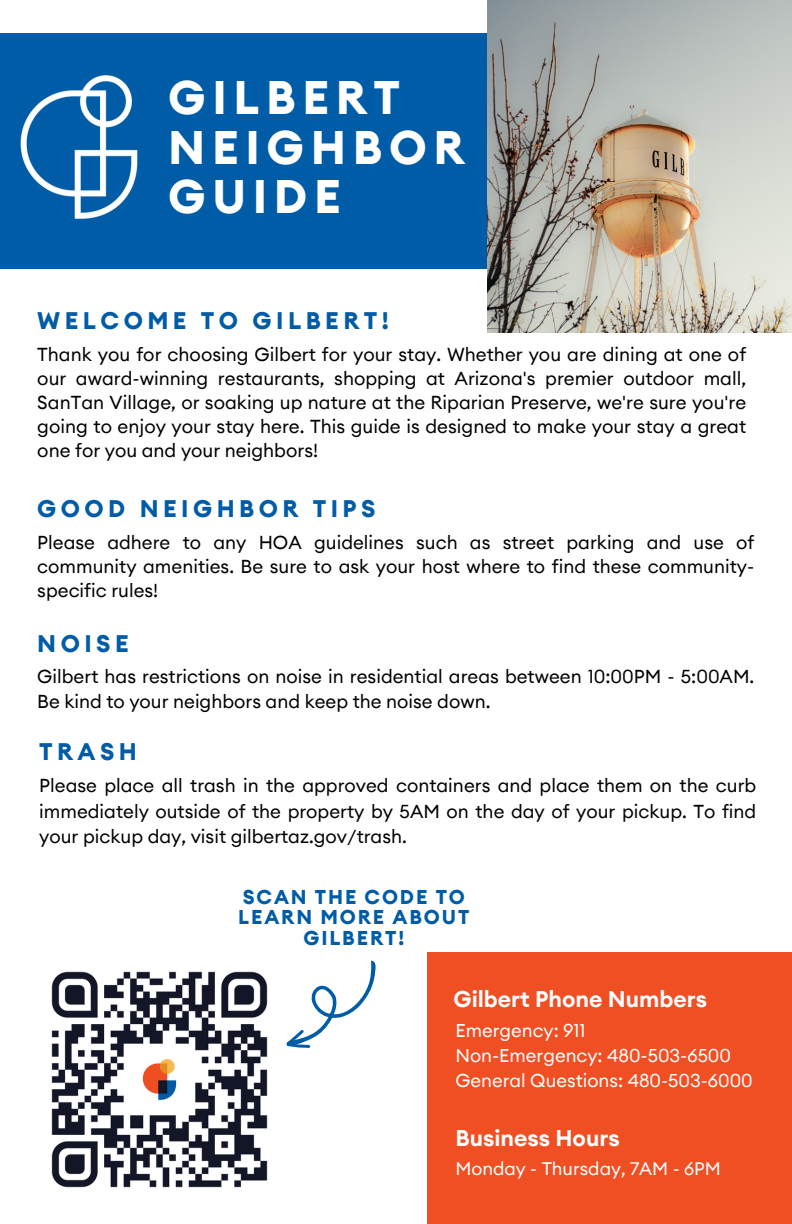
<style>
.page{position:relative;width:792px;height:1224px;background:#fff}
.page>*{position:absolute;margin:0;border:0;box-sizing:border-box;transform-origin:0 0}
.t1{font:700 47px/49.6px "Euclid Circular A";letter-spacing:.14em;color:#fff}
.t2{font:700 24px "Euclid Circular A";letter-spacing:.185em;color:#005ca6}
.t3{font:600 22.8px "Euclid Circular A";color:#fff}
.t4{font:700 20px/20.4px "Euclid Circular A";letter-spacing:.095em;color:#005ca6;text-align:center}
.t5{font:18.8px/24px "Euclid Circular A";color:#000;text-align:justify}
.t6{font:18.4px "Euclid Circular A";color:#fff}
.t7{font:18.2px "Euclid Circular A";color:#fff}
</style>
<div class="page">
<div style="left:0;top:33px;width:534px;height:236px;background:#005ca6"></div>
<img style="left:488px;top:0;width:304px;height:333px">
<div style="left:428px;top:952px;width:364px;height:272px;background:#f04f24"></div>
<img style="left:20px;top:75px;width:118px;height:144px">
<svg style="left:286px;top:960px;width:90px;height:88px"></svg>
<img style="left:51px;top:971px;width:217px;height:217px">
<p class="t1" style="left:168px;top:75px;width:298px">GILBERT<br>NEIGHBOR<br>GUIDE</p>
<p class="t2" style="left:37px;top:310px;width:353px">WELCOME TO GILBERT!</p>
<p class="t5" style="left:37px;top:343px;width:710px">Thank you for choosing Gilbert for your stay. Whether you are dining at one of our award-winning restaurants, shopping at Arizona's premier outdoor mall, SanTan Village, or soaking up nature at the Riparian Preserve, we're sure you're going to enjoy your stay here. This guide is designed to make your stay a great one for you and your neighbors!</p>
<p class="t2" style="left:37px;top:498px;width:340px">GOOD NEIGHBOR TIPS</p>
<p class="t5" style="left:37px;top:532px;width:719px">Please adhere to any HOA guidelines such as street parking and use of community amenities. Be sure to ask your host where to find these community&shy;specific rules!</p>
<p class="t2" style="left:37px;top:632px;width:93px">NOISE</p>
<p class="t5" style="left:37px;top:664px;width:719px;line-height:25.6px">Gilbert has restrictions on noise in residential areas between 10:00PM - 5:00AM.<br>Be kind to your neighbors and keep the noise down.</p>
<p class="t2" style="left:39px;top:741px;width:99px">TRASH</p>
<p class="t5" style="left:39px;top:774px;width:719px;line-height:25.6px">Please place all trash in the approved containers and place them on the curb immediately outside of the property by 5AM on the day of your pickup. To find your pickup day, visit gilbertaz.gov/trash.</p>
<p class="t4" style="left:238px;top:888px;width:233px">SCAN THE CODE TO<br>LEARN MORE ABOUT<br>GILBERT!</p>
<p class="t3" style="left:453px;top:988px;width:255px">Gilbert Phone Numbers</p>
<p class="t6" style="left:455px;top:1022px;width:132px">Emergency: 911</p>
<p class="t6" style="left:455px;top:1047px;width:277px">Non-Emergency: 480-503-6500</p>
<p class="t6" style="left:455px;top:1073px;width:299px">General Questions: 480-503-6000</p>
<p class="t3" style="left:455px;top:1128px;width:166px">Business Hours</p>
<p class="t7" style="left:455px;top:1161px;width:267px">Monday - Thursday, 7AM - 6PM</p>
</div>
